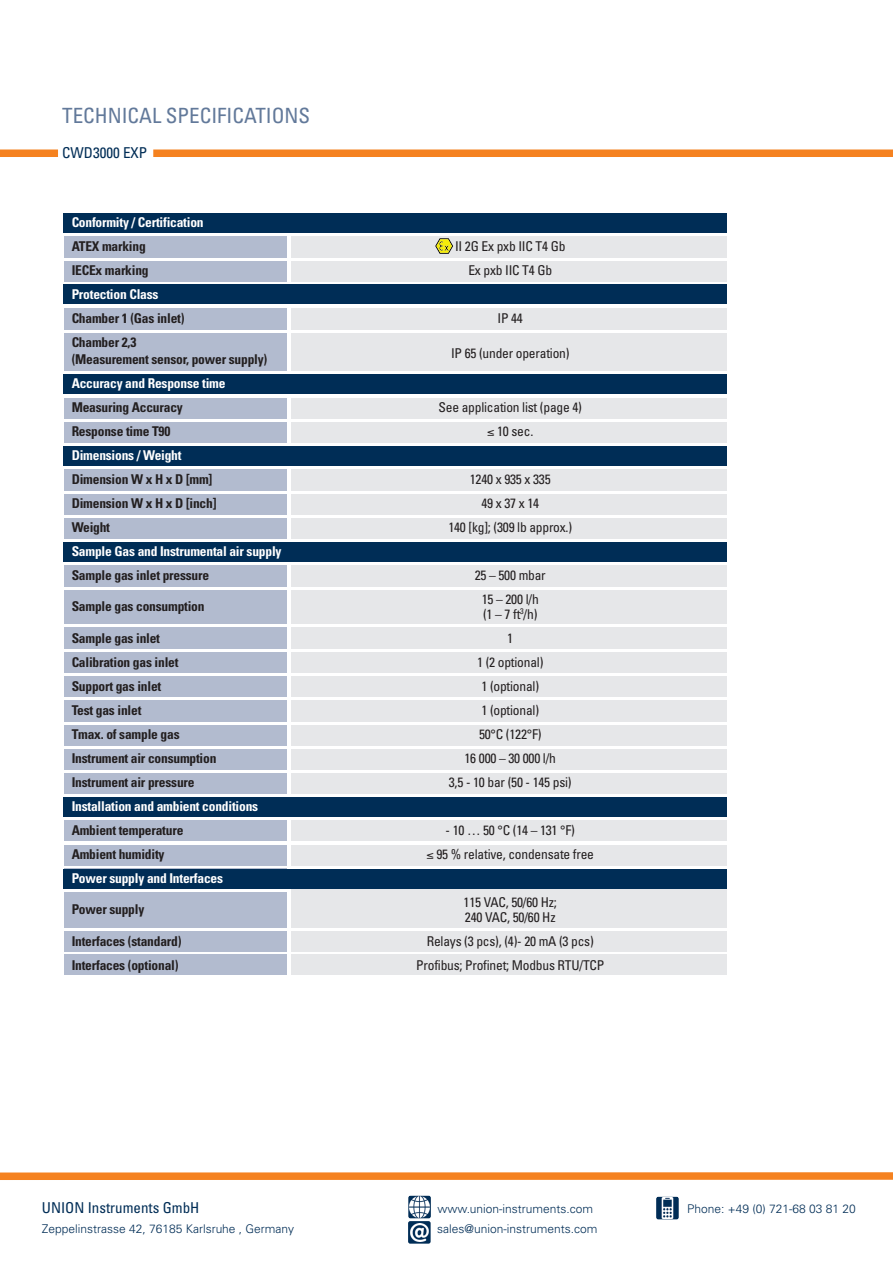
<style>
.page{position:relative;width:893px;height:1263px;background:#fff}
.page>*{position:absolute;margin:0;border:0;box-sizing:border-box;transform-origin:0 0}
.t1{font:condensed 21px "Univers";color:#62799a}
.t2{font:condensed 15px "Univers";color:#002d56}
.t3{font:700 condensed 13.5px "Univers";letter-spacing:-.015em;color:#231f20}
.t4{font:condensed 13.5px/15px "Univers";letter-spacing:-.015em;color:#231f20}
.t5{font:700 condensed 13.5px "Univers";letter-spacing:-.015em;color:#fff}
.t6{font:300 12px "Univers";color:#002d56}
</style>
<div class="page">
<div style="left:292px;top:236px;width:435px;height:21px;background:#e6e7e9"></div>
<div style="left:292px;top:261px;width:435px;height:20px;background:#e6e7e9"></div>
<div style="left:292px;top:308px;width:435px;height:21px;background:#e6e7e9"></div>
<div style="left:292px;top:333px;width:435px;height:20px;background:#e6e7e9"></div>
<div style="left:292px;top:351px;width:435px;height:19px;background:#e6e7e9"></div>
<div style="left:292px;top:469px;width:435px;height:21px;background:#e6e7e9"></div>
<div style="left:292px;top:494px;width:435px;height:20px;background:#e6e7e9"></div>
<div style="left:292px;top:519px;width:435px;height:20px;background:#e6e7e9"></div>
<div style="left:292px;top:565px;width:435px;height:22px;background:#e6e7e9"></div>
<div style="left:292px;top:591px;width:435px;height:20px;background:#e6e7e9"></div>
<div style="left:292px;top:604px;width:435px;height:20px;background:#e6e7e9"></div>
<div style="left:292px;top:627px;width:435px;height:22px;background:#e6e7e9"></div>
<div style="left:292px;top:652px;width:435px;height:20px;background:#e6e7e9"></div>
<div style="left:292px;top:676px;width:435px;height:20px;background:#e6e7e9"></div>
<div style="left:292px;top:700px;width:435px;height:21px;background:#e6e7e9"></div>
<div style="left:292px;top:725px;width:435px;height:20px;background:#e6e7e9"></div>
<div style="left:292px;top:750px;width:435px;height:20px;background:#e6e7e9"></div>
<div style="left:292px;top:773px;width:435px;height:21px;background:#e6e7e9"></div>
<div style="left:292px;top:821px;width:435px;height:20px;background:#e6e7e9"></div>
<div style="left:292px;top:845px;width:435px;height:20px;background:#e6e7e9"></div>
<div style="left:292px;top:876px;width:435px;height:20px;background:#e6e7e9"></div>
<div style="left:292px;top:893px;width:435px;height:27px;background:#e6e7e9"></div>
<div style="left:292px;top:907px;width:435px;height:20px;background:#e6e7e9"></div>
<div style="left:292px;top:931px;width:435px;height:20px;background:#e6e7e9"></div>
<div style="left:292px;top:955px;width:435px;height:20px;background:#e6e7e9"></div>
<div style="left:292px;top:398px;width:435px;height:20px;background:#e6e7e9"></div>
<div style="left:292px;top:422px;width:435px;height:20px;background:#e6e7e9"></div>
<div style="left:64px;top:236px;width:222px;height:21px;background:#b2bbcf"></div>
<div style="left:64px;top:261px;width:222px;height:20px;background:#b2bbcf"></div>
<div style="left:64px;top:308px;width:222px;height:21px;background:#b2bbcf"></div>
<div style="left:64px;top:333px;width:222px;height:20px;background:#b2bbcf"></div>
<div style="left:64px;top:351px;width:222px;height:19px;background:#b2bbcf"></div>
<div style="left:64px;top:469px;width:222px;height:21px;background:#b2bbcf"></div>
<div style="left:64px;top:494px;width:222px;height:20px;background:#b2bbcf"></div>
<div style="left:64px;top:519px;width:222px;height:20px;background:#b2bbcf"></div>
<div style="left:64px;top:565px;width:222px;height:22px;background:#b2bbcf"></div>
<div style="left:64px;top:591px;width:222px;height:20px;background:#b2bbcf"></div>
<div style="left:64px;top:604px;width:222px;height:20px;background:#b2bbcf"></div>
<div style="left:64px;top:627px;width:222px;height:22px;background:#b2bbcf"></div>
<div style="left:64px;top:652px;width:222px;height:20px;background:#b2bbcf"></div>
<div style="left:64px;top:676px;width:222px;height:20px;background:#b2bbcf"></div>
<div style="left:64px;top:700px;width:222px;height:21px;background:#b2bbcf"></div>
<div style="left:64px;top:725px;width:222px;height:20px;background:#b2bbcf"></div>
<div style="left:64px;top:750px;width:222px;height:20px;background:#b2bbcf"></div>
<div style="left:64px;top:773px;width:222px;height:21px;background:#b2bbcf"></div>
<div style="left:64px;top:821px;width:222px;height:20px;background:#b2bbcf"></div>
<div style="left:64px;top:845px;width:222px;height:20px;background:#b2bbcf"></div>
<div style="left:64px;top:893px;width:222px;height:23px;background:#b2bbcf"></div>
<div style="left:64px;top:907px;width:222px;height:20px;background:#b2bbcf"></div>
<div style="left:64px;top:931px;width:222px;height:20px;background:#b2bbcf"></div>
<div style="left:64px;top:955px;width:222px;height:20px;background:#b2bbcf"></div>
<div style="left:64px;top:398px;width:222px;height:20px;background:#b2bbcf"></div>
<div style="left:64px;top:422px;width:222px;height:20px;background:#b2bbcf"></div>
<div style="left:64px;top:213px;width:663px;height:20px;background:#002d56"></div>
<div style="left:64px;top:284px;width:663px;height:20px;background:#002d56"></div>
<div style="left:64px;top:446px;width:663px;height:20px;background:#002d56"></div>
<div style="left:64px;top:542px;width:663px;height:20px;background:#002d56"></div>
<div style="left:64px;top:797px;width:663px;height:20px;background:#002d56"></div>
<div style="left:64px;top:869px;width:663px;height:20px;background:#002d56"></div>
<div style="left:64px;top:374px;width:663px;height:20px;background:#002d56"></div>
<svg style="left:0;top:1172px;width:893px;height:8px;background:#f5892d"></svg>
<svg style="left:435px;top:238px;width:18px;height:16px"></svg>
<div style="left:0;top:149px;width:58px;height:8px;background:#f58220"></div>
<div style="left:153px;top:149px;width:740px;height:8px;background:#f58220"></div>
<svg style="left:408px;top:1196px;width:23px;height:22px"></svg>
<img style="left:409px;top:1197px;width:21px;height:20px">
<div style="left:408px;top:1221px;width:23px;height:22px;background:#002d56;border-radius:2px"></div>
<img style="left:410px;top:1223px;width:19px;height:18px">
<div style="left:656px;top:1197px;width:23px;height:22px;background:#002d56;border-radius:2px"></div>
<img style="left:661px;top:1198px;width:13px;height:20px">
<h1 class="t1" style="left:62px;top:108px;width:249px">TECHNICAL SPECIFICATIONS</h1>
<p class="t2" style="left:62px;top:148px;width:86px">CWD3000 EXP</p>
<p class="t5" style="left:72px;top:217px;width:134px">Conformity / Certification</p>
<p class="t3" style="left:72px;top:241px;width:76px">ATEX marking</p>
<p class="t4" style="left:455px;top:240px;width:112px">II 2G Ex pxb IIC T4 Gb</p>
<p class="t3" style="left:72px;top:265px;width:79px">IECEx marking</p>
<p class="t4" style="left:468px;top:264px;width:85px">Ex pxb IIC T4 Gb</p>
<p class="t5" style="left:72px;top:289px;width:88px">Protection Class</p>
<p class="t3" style="left:72px;top:313px;width:114px">Chamber 1 (Gas inlet)</p>
<p class="t4" style="left:498px;top:312px;width:27px">IP 44</p>
<p class="t3" style="left:72px;top:337px;width:66px">Chamber 2,3</p>
<p class="t4" style="left:451px;top:346px;width:120px">IP 65 (under operation)</p>
<p class="t3" style="left:72px;top:354px;width:197px">(Measurement sensor, power supply)</p>
<p class="t5" style="left:72px;top:378px;width:155px">Accuracy and Response time</p>
<p class="t3" style="left:72px;top:402px;width:113px">Measuring Accuracy</p>
<p class="t4" style="left:438px;top:400px;width:145px">See application list (page 4)</p>
<p class="t3" style="left:72px;top:426px;width:100px">Response time T90</p>
<p class="t4" style="left:487px;top:424px;width:48px">≤ 10 sec.</p>
<p class="t5" style="left:72px;top:450px;width:111px">Dimensions / Weight</p>
<p class="t3" style="left:72px;top:474px;width:142px">Dimension W x H x D [mm]</p>
<p class="t4" style="left:470px;top:472px;width:82px">1240 x 935 x 335</p>
<p class="t3" style="left:72px;top:498px;width:146px">Dimension W x H x D [inch]</p>
<p class="t4" style="left:481px;top:496px;width:59px">49 x 37 x 14</p>
<p class="t3" style="left:72px;top:522px;width:40px">Weight</p>
<p class="t4" style="left:448px;top:520px;width:125px">140 [kg]; (309 lb approx.)</p>
<p class="t5" style="left:72px;top:546px;width:211px">Sample Gas and Instrumental air supply</p>
<p class="t3" style="left:72px;top:570px;width:139px">Sample gas inlet pressure</p>
<p class="t4" style="left:475px;top:568px;width:73px">25 – 500 mbar</p>
<p class="t3" style="left:72px;top:601px;width:134px">Sample gas consumption</p>
<p class="t4" style="left:482px;top:592px;width:58px">15 – 200 l/h (1 – 7 ft<sup>3</sup>/h)</p>
<p class="t3" style="left:72px;top:633px;width:90px">Sample gas inlet</p>
<p class="t4" style="left:507px;top:631px;width:7px">1</p>
<p class="t3" style="left:72px;top:657px;width:108px">Calibration gas inlet</p>
<p class="t4" style="left:477px;top:655px;width:68px">1 (2 optional)</p>
<p class="t3" style="left:72px;top:681px;width:91px">Support gas inlet</p>
<p class="t4" style="left:481px;top:679px;width:59px">1 (optional)</p>
<p class="t3" style="left:72px;top:705px;width:71px">Test gas inlet</p>
<p class="t4" style="left:481px;top:703px;width:59px">1 (optional)</p>
<p class="t3" style="left:72px;top:729px;width:110px">Tmax. of sample gas</p>
<p class="t4" style="left:479px;top:727px;width:64px">50°C (122°F)</p>
<p class="t3" style="left:72px;top:753px;width:146px">Instrument air consumption</p>
<p class="t4" style="left:464px;top:751px;width:93px">16 000 – 30 000 l/h</p>
<p class="t3" style="left:72px;top:777px;width:124px">Instrument air pressure</p>
<p class="t4" style="left:449px;top:775px;width:124px">3,5 - 10 bar (50 - 145 psi)</p>
<p class="t5" style="left:72px;top:801px;width:188px">Installation and ambient conditions</p>
<p class="t3" style="left:72px;top:825px;width:113px">Ambient temperature</p>
<p class="t4" style="left:446px;top:823px;width:131px">- 10 … 50 °C (14 – 131 °F)</p>
<p class="t3" style="left:72px;top:849px;width:94px">Ambient humidity</p>
<p class="t4" style="left:426px;top:847px;width:169px">≤ 95 % relative, condensate free</p>
<p class="t5" style="left:72px;top:873px;width:153px">Power supply and Interfaces</p>
<p class="t3" style="left:72px;top:904px;width:74px">Power supply</p>
<p class="t4" style="left:464px;top:895px;width:95px">115 VAC, 50/60 Hz;<br>240 VAC, 50/60 Hz</p>
<p class="t3" style="left:72px;top:936px;width:111px">Interfaces (standard)</p>
<p class="t4" style="left:427px;top:934px;width:169px">Relays (3 pcs), (4)- 20 mA (3 pcs)</p>
<p class="t3" style="left:72px;top:960px;width:108px">Interfaces (optional)</p>
<p class="t4" style="left:416px;top:958px;width:190px">Profibus; Profinet; Modbus RTU/TCP</p>
<p class="t2" style="left:42px;top:1202px;width:159px">UNION Instruments GmbH</p>
<p class="t6" style="left:437px;top:1204px;width:157px">www.union-instruments.com</p>
<p class="t6" style="left:687px;top:1204px;width:170px">Phone: +49 (0) 721-68 03 81 20</p>
<p class="t6" style="left:42px;top:1224px;width:254px">Zeppelinstrasse 42, 76185 Karlsruhe , Germany</p>
<p class="t6" style="left:437px;top:1224px;width:162px">sales@union-instruments.com</p>
</div>
